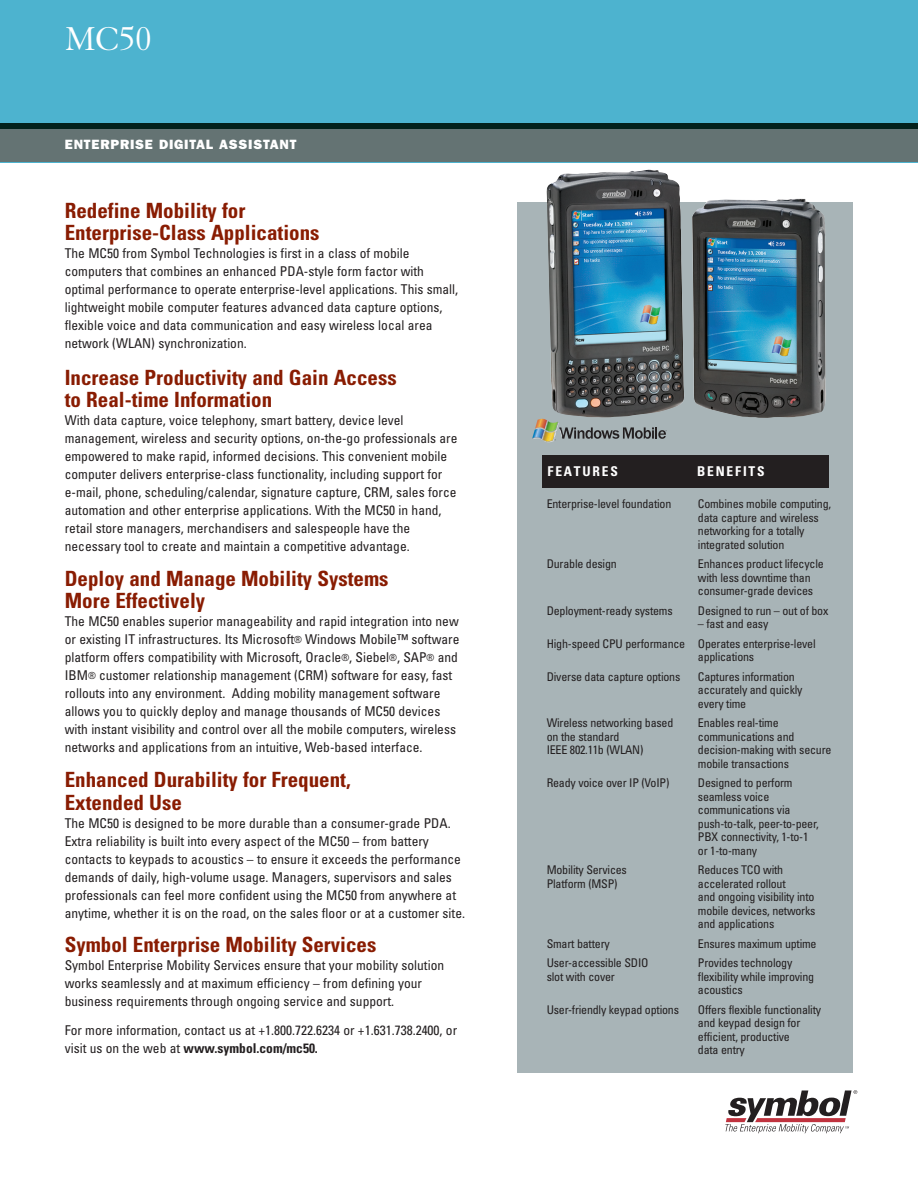
<style>
.page{position:relative;width:918px;height:1188px;background:#fff}
.page>*{position:absolute;margin:0;border:0;box-sizing:border-box;transform-origin:0 0}
.t1{font:36px "Granjon LT Std";color:#fff}
.t2{font:700 condensed 21px/22.5px "Univers LT Std";color:#891c02}
.t3{font:condensed 13.5px/18px "Univers LT Std";color:#231f20}
.t4{font:13.5px "ITC Franklin Gothic Std Hvy";letter-spacing:.06em;color:#fff}
.t5{font:700 condensed 13.5px "Univers LT Std";letter-spacing:.135em;color:#fff}
.t6{font:condensed 12px/13.5px "Univers LT Std";letter-spacing:-.02em;color:#231f20}
.s1{font-size:9.75px}
.s2{font-weight:700}
</style>
<div class="page">
<div style="left:518px;top:202px;width:335px;height:871px;background:#a8b4b7"></div>
<div style="left:0;top:0;width:918px;height:162px;background:#4db3cf"></div>
<div style="left:542px;top:455px;width:287px;height:33px;background:#231f20"></div>
<div style="left:0;top:126px;width:918px;height:36px;background:#647373"></div>
<div style="left:0;top:123px;width:918px;height:5px;background:#03211b"></div>
<svg style="left:725px;top:1090px;width:132px;height:43px"></svg>
<img style="left:546px;top:170px;width:280px;height:248px">
<svg style="left:532px;top:418px;width:135px;height:24px"></svg>
<h1 class="t1" style="left:65px;top:26px;width:88px">MC50</h1>
<p class="t4" style="left:65px;top:139px;width:233px">ENTERPRISE DIGITAL ASSISTANT</p>
<h2 class="t2" style="left:65px;top:200px;width:256px">Redefine Mobility for<br>Enterprise-Class Applications</h2>
<p class="t3" style="left:65px;top:245px;width:395px">The MC50 from Symbol Technologies is first in a class of mobile computers that combines an enhanced PDA-style form factor with optimal performance to operate enterprise-level applications. This small, lightweight mobile computer features advanced data capture options, flexible voice and data communication and easy wireless local area network (WLAN) synchronization.</p>
<h2 class="t2" style="left:65px;top:367px;width:333px">Increase Productivity and Gain Access to Real-time Information</h2>
<p class="t3" style="left:65px;top:412px;width:394px">With data capture, voice telephony, smart battery, device level management, wireless and security options, on-the-go professionals are empowered to make rapid, informed decisions. This convenient mobile computer delivers enterprise-class functionality, including support for e-mail, phone, scheduling/calendar, signature capture, CRM, sales force automation and other enterprise applications. With the MC50 in hand, retail store managers, merchandisers and salespeople have the necessary tool to create and maintain a competitive advantage.</p>
<h2 class="t2" style="left:65px;top:568px;width:325px">Deploy and Manage Mobility Systems<br>More Effectively</h2>
<p class="t3" style="left:65px;top:613px;width:396px">The MC50 enables superior manageability and rapid integration into new or existing IT infrastructures. Its Microsoft<span class="s1">®</span> Windows Mobile™ software platform offers compatibility with Microsoft, Oracle<span class="s1">®</span>, Siebel<span class="s1">®</span>, SAP<span class="s1">®</span> and IBM<span class="s1">®</span> customer relationship management (CRM) software for easy, fast rollouts into any environment. Adding mobility management software allows you to quickly deploy and manage thousands of MC50 devices with instant visibility and control over all the mobile computers, wireless networks and applications from an intuitive, Web-based interface.</p>
<h2 class="t2" style="left:65px;top:770px;width:287px">Enhanced Durability for Frequent,<br>Extended Use</h2>
<p class="t3" style="left:65px;top:815px;width:402px">The MC50 is designed to be more durable than a consumer-grade PDA.<br>Extra reliability is built into every aspect of the MC50 – from battery contacts to keypads to acoustics – to ensure it exceeds the performance demands of daily, high-volume usage. Managers, supervisors and sales professionals can feel more confident using the MC50 from anywhere at anytime, whether it is on the road, on the sales floor or at a customer site.</p>
<h2 class="t2" style="left:65px;top:935px;width:313px">Symbol Enterprise Mobility Services</h2>
<p class="t3" style="left:65px;top:957px;width:381px">Symbol Enterprise Mobility Services ensure that your mobility solution works seamlessly and at maximum efficiency – from defining your business requirements through ongoing service and support.</p>
<p class="t3" style="left:65px;top:1022px;width:394px">For more information, contact us at +1.800.722.6234 or +1.631.738.2400, or visit us on the web at <span class="s2">www.symbol.com/mc50.</span></p>
<p class="t5" style="left:548px;top:466px;width:72px">FEATURES</p>
<p class="t5" style="left:697px;top:466px;width:69px">BENEFITS</p>
<p class="t6" style="left:547px;top:498px;width:126px">Enterprise-level foundation</p>
<p class="t6" style="left:698px;top:498px;width:135px">Combines mobile computing, data capture and wireless networking for a totally integrated solution</p>
<p class="t6" style="left:547px;top:558px;width:72px">Durable design</p>
<p class="t6" style="left:698px;top:558px;width:127px">Enhances product lifecycle with less downtime than consumer-grade devices</p>
<p class="t6" style="left:547px;top:604px;width:127px">Deployment-ready systems</p>
<p class="t6" style="left:698px;top:604px;width:132px">Designed to run – out of box</p>
<p class="t6" style="left:547px;top:615px;width:270px;line-height:19.5px;text-indent:151px">– fast and easy<br>High-speed CPU performance Operates enterprise-level</p>
<p class="t6" style="left:698px;top:651px;width:58px">applications</p>
<p class="t6" style="left:547px;top:670px;width:135px">Diverse data capture options</p>
<p class="t6" style="left:698px;top:670px;width:106px">Captures information accurately and quickly every time</p>
<p class="t6" style="left:547px;top:717px;width:128px">Wireless networking based</p>
<p class="t6" style="left:698px;top:717px;width:82px">Enables real-time</p>
<p class="t6" style="left:547px;top:730px;width:74px">on the standard</p>
<p class="t6" style="left:698px;top:730px;width:98px">communications and</p>
<p class="t6" style="left:547px;top:744px;width:98px">IEEE 802.11b (WLAN)</p>
<p class="t6" style="left:698px;top:744px;width:135px">decision-making with secure mobile transactions</p>
<p class="t6" style="left:547px;top:777px;width:124px">Ready voice over IP (VoIP)</p>
<p class="t6" style="left:698px;top:777px;width:122px">Designed to perform seamless voice communications via push-to-talk, peer-to-peer,<br>PBX connectivity, 1-to-1 or 1-to-many</p>
<p class="t6" style="left:547px;top:864px;width:82px">Mobility Services</p>
<p class="t6" style="left:698px;top:864px;width:87px">Reduces TCO with</p>
<p class="t6" style="left:547px;top:877px;width:72px">Platform (MSP)</p>
<p class="t6" style="left:698px;top:877px;width:119px">accelerated rollout<br>and ongoing visibility into mobile devices, networks and applications</p>
<p class="t6" style="left:547px;top:937px;width:65px">Smart battery</p>
<p class="t6" style="left:698px;top:937px;width:120px">Ensures maximum uptime</p>
<p class="t6" style="left:547px;top:957px;width:103px">User-accessible SDIO</p>
<p class="t6" style="left:698px;top:957px;width:96px">Provides technology</p>
<p class="t6" style="left:547px;top:970px;width:70px">slot with cover</p>
<p class="t6" style="left:698px;top:970px;width:118px">flexibility while improving acoustics</p>
<p class="t6" style="left:547px;top:1003px;width:134px">User-friendly keypad options</p>
<p class="t6" style="left:698px;top:1003px;width:125px">Offers flexible functionality and keypad design for efficient, productive<br>data entry</p>
</div>
